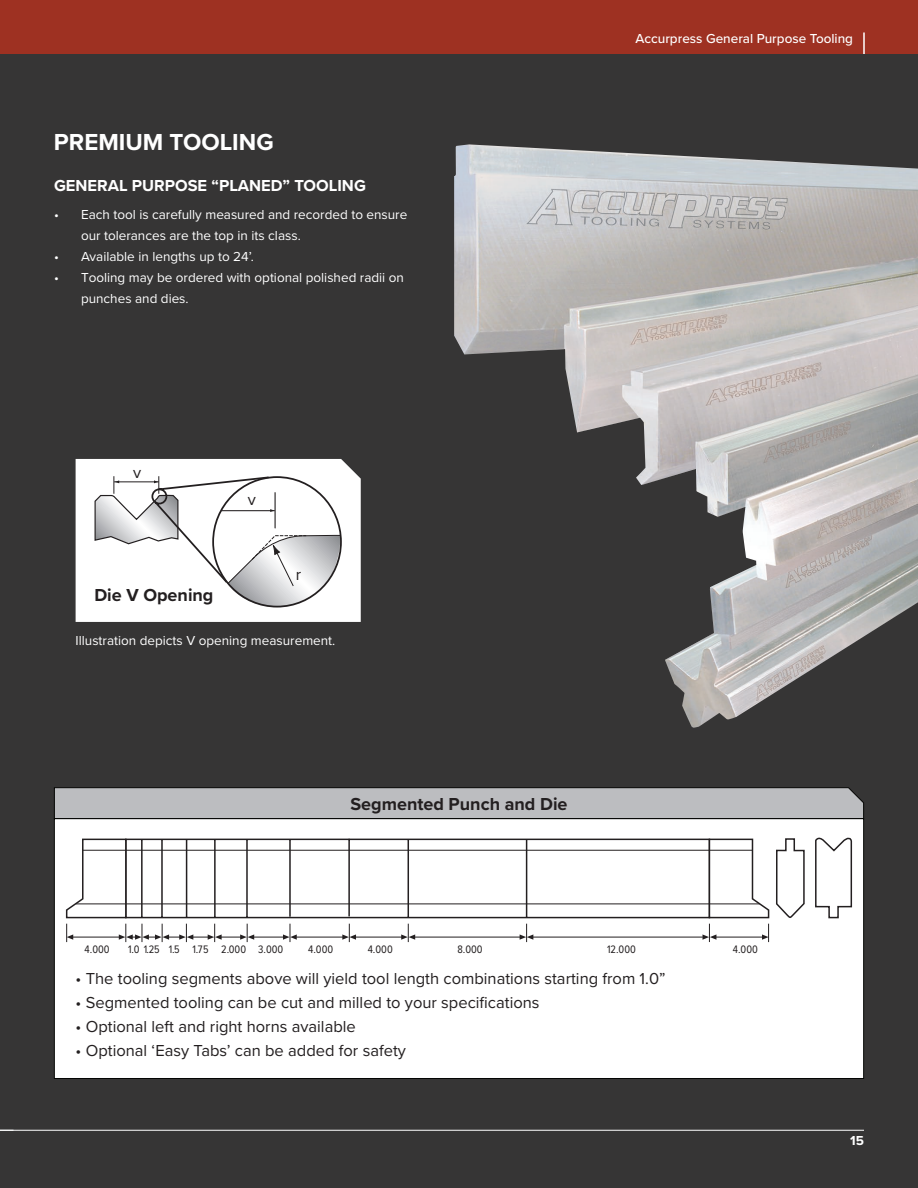
<style>
.page{position:relative;width:918px;height:1188px;background:#fff}
.page>*{position:absolute;margin:0;border:0;box-sizing:border-box;transform-origin:0 0}
.t1{font:700 24px "Proxima Nova";color:#fff}
.t2{font:700 18px "Proxima Nova";color:#231f20}
.t3{font:16.65px "Proxima Nova";color:#231f20}
.t4{font:16.5px "Proxima Nova";color:#231f20}
.t5{font:700 16.5px "Proxima Nova";color:#fff}
.t6{font:13.5px/21px "Proxima Nova";color:#fff}
.t7{font:500 13.5px "Proxima Nova";color:#fff}
.t8{font:700 13.5px "Proxima Nova";color:#fff}
.t9{font:11.25px "Proxima Nova Cond";color:#231f20}
</style>
<div class="page">
<img style="left:0;top:0;width:918px;height:1188px">
<hr style="left:0;top:1130px;width:864px;height:1px;background:#fff">
<svg style="left:0;top:1130px;width:14px;height:1px"></svg>
<div style="left:0;top:103px;width:29px;height:36px;background:#363535"></div>
<svg style="left:76px;top:459px;width:285px;height:163px"></svg>
<svg style="left:95px;top:475px;width:247px;height:132px"></svg>
<svg style="left:54px;top:787px;width:810px;height:31px;background:#b3b4b7"></svg>
<div style="left:54px;top:819px;width:810px;height:259px;background:#fff"></div>
<svg style="left:254px;top:838px;width:449px;height:81px"></svg>
<svg style="left:283px;top:924px;width:14px;height:18px"></svg>
<svg style="left:342px;top:924px;width:14px;height:18px"></svg>
<svg style="left:401px;top:924px;width:14px;height:18px"></svg>
<svg style="left:520px;top:924px;width:13px;height:18px"></svg>
<svg style="left:815px;top:838px;width:37px;height:81px"></svg>
<hr style="left:533px;top:937px;width:170px;height:1px;background:#231f20">
<hr style="left:414px;top:937px;width:107px;height:1px;background:#231f20">
<hr style="left:355px;top:937px;width:47px;height:1px;background:#231f20">
<hr style="left:296px;top:937px;width:47px;height:1px;background:#231f20">
<hr style="left:252px;top:937px;width:32px;height:1px;background:#231f20">
<svg style="left:66px;top:838px;width:188px;height:104px"></svg>
<svg style="left:703px;top:838px;width:102px;height:104px"></svg>
<hr style="left:83px;top:850px;width:669px;height:1px;background:#231f20">
<hr style="left:76px;top:904px;width:684px;height:1px;background:#231f20">
<div style="left:54px;top:818px;width:810px;height:261px;border:1px solid #040503"></div>
<img style="left:454px;top:144px;width:464px;height:584px">
<p class="t1" style="left:54px;top:124px;width:221px">PREMIUM TOOLING</p>
<p class="t5" style="left:54px;top:173px;width:313px">GENERAL PURPOSE “PLANED” TOOLING</p>
<p class="t6" style="left:54px;top:203px;width:355px">• Each tool is carefully measured and recorded to ensure</p>
<p class="t6" style="left:81px;top:224px;width:221px">our tolerances are the top in its class.</p>
<p class="t6" style="left:54px;top:245px;width:201px">• Available in lengths up to 24’.</p>
<p class="t6" style="left:81px;top:266px;width:324px;text-indent:-27px">• Tooling may be ordered with optional polished radii on punches and dies.</p>
<p class="t3" style="left:133px;top:460px;width:10px">v</p>
<p class="t2" style="left:94px;top:582px;width:121px">Die V Opening</p>
<p class="t3" style="left:248px;top:487px;width:10px">v</p>
<p class="t3" style="left:296px;top:562px;width:7px">r</p>
<p class="t6" style="left:76px;top:629px;width:261px">Illustration depicts V opening measurement.</p>
<p class="t2" style="left:350px;top:791px;width:219px">Segmented Punch and Die</p>
<p class="t7" style="left:636px;top:29px;width:219px">Accurpress General Purpose Tooling</p>
<p class="t9" style="left:85px;top:941px;width:27px">4.000</p>
<p class="t9" style="left:128px;top:941px;width:82px">1.0 1.25 1.5 1.75</p>
<p class="t9" style="left:221px;top:941px;width:64px">2.000 3.000</p>
<p class="t9" style="left:308px;top:941px;width:27px">4.000</p>
<p class="t9" style="left:368px;top:941px;width:27px">4.000</p>
<p class="t9" style="left:457px;top:941px;width:27px">8.000</p>
<p class="t9" style="left:607px;top:941px;width:30px">12.000</p>
<p class="t9" style="left:733px;top:941px;width:27px">4.000</p>
<p class="t4" style="left:76px;top:967px;width:591px">• The tooling segments above will yield tool length combinations starting from 1.0”</p>
<p class="t4" style="left:76px;top:991px;width:465px">• Segmented tooling can be cut and milled to your specifications</p>
<p class="t4" style="left:76px;top:1015px;width:282px">• Optional left and right horns available</p>
<p class="t4" style="left:76px;top:1039px;width:332px">• Optional ‘Easy Tabs’ can be added for safety</p>
<p class="t8" style="left:850px;top:1130px;width:15px">15</p>
</div>
